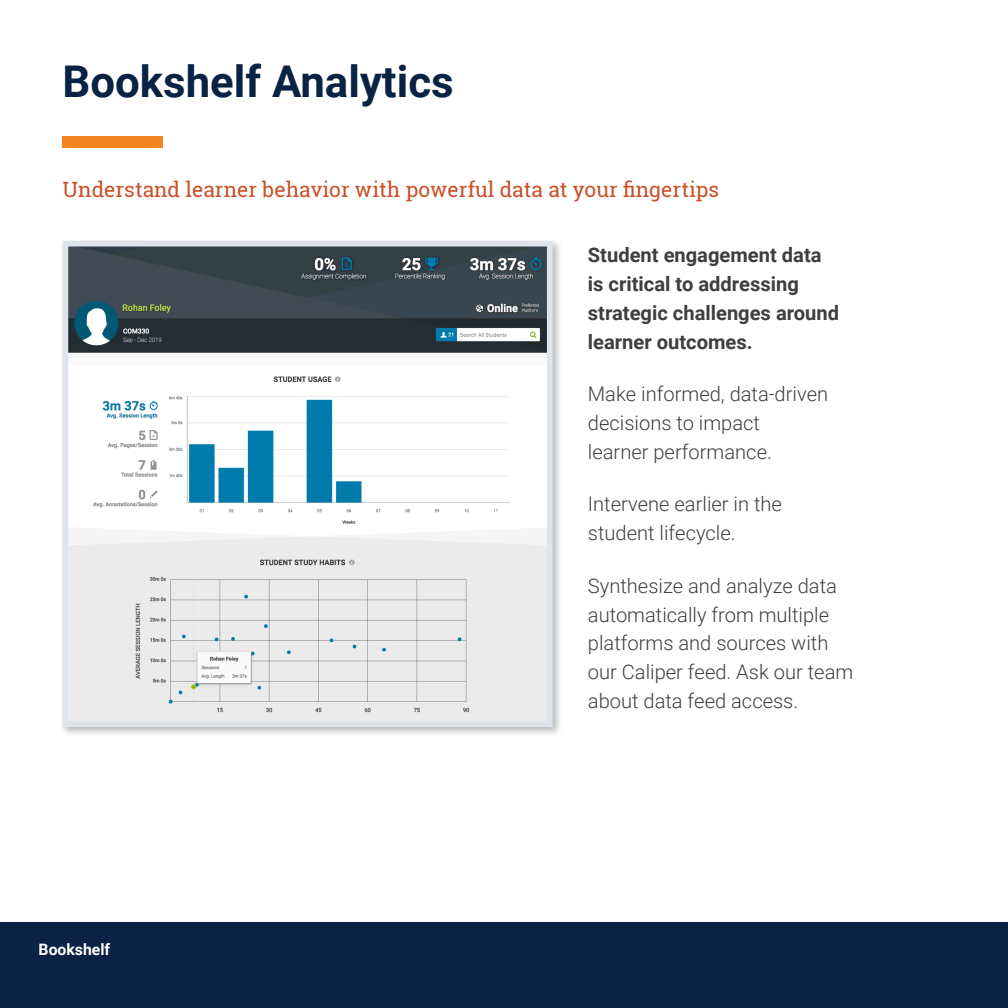
<style>
.page{position:relative;width:1008px;height:1008px;background:#fff}
.page>*{position:absolute;margin:0;border:0;box-sizing:border-box;transform-origin:0 0}
.t1{font:700 43.75px "Roboto";color:#0a2243}
.t2{font:21px "Roboto Slab";color:#ca5028}
.t3{font:300 20.12px/28.9px "Roboto";color:#3e3e3f}
.t4{font:700 20.12px/28.9px "Roboto";color:#3e3e3f}
.t5{font:700 15.75px "Roboto";color:#fff}
</style>
<div class="page">
<div style="left:0;top:922px;width:1008px;height:86px;background:#0a2243"></div>
<div style="left:63px;top:136px;width:100px;height:12px;background:#f58523"></div>
<div style="left:60px;top:238px;width:503px;height:499px;background:#545555;opacity:.4"></div>
<img style="left:70px;top:248px;width:476px;height:472px">
<div style="left:63px;top:241px;width:490px;height:486px;border:6px solid #dfe4eb"></div>
<p class="t1" style="left:63px;top:51px;width:393px">Bookshelf Analytics</p>
<p class="t2" style="left:63px;top:175px;width:658px">Understand learner behavior with powerful data at your fingertips</p>
<p class="t5" style="left:39px;top:938px;width:73px">Bookshelf</p>
<p class="t4" style="left:588px;top:240px;width:253px">Student engagement data is critical to addressing strategic challenges around learner outcomes.</p>
<p class="t3" style="left:588px;top:379px;width:242px">Make informed, data-driven decisions to impact<br>learner performance.</p>
<p class="t3" style="left:588px;top:489px;width:196px">Intervene earlier in the student lifecycle.</p>
<p class="t3" style="left:588px;top:570px;width:267px">Synthesize and analyze data automatically from multiple platforms and sources with our Caliper feed. Ask our team about data feed access.</p>
</div>
